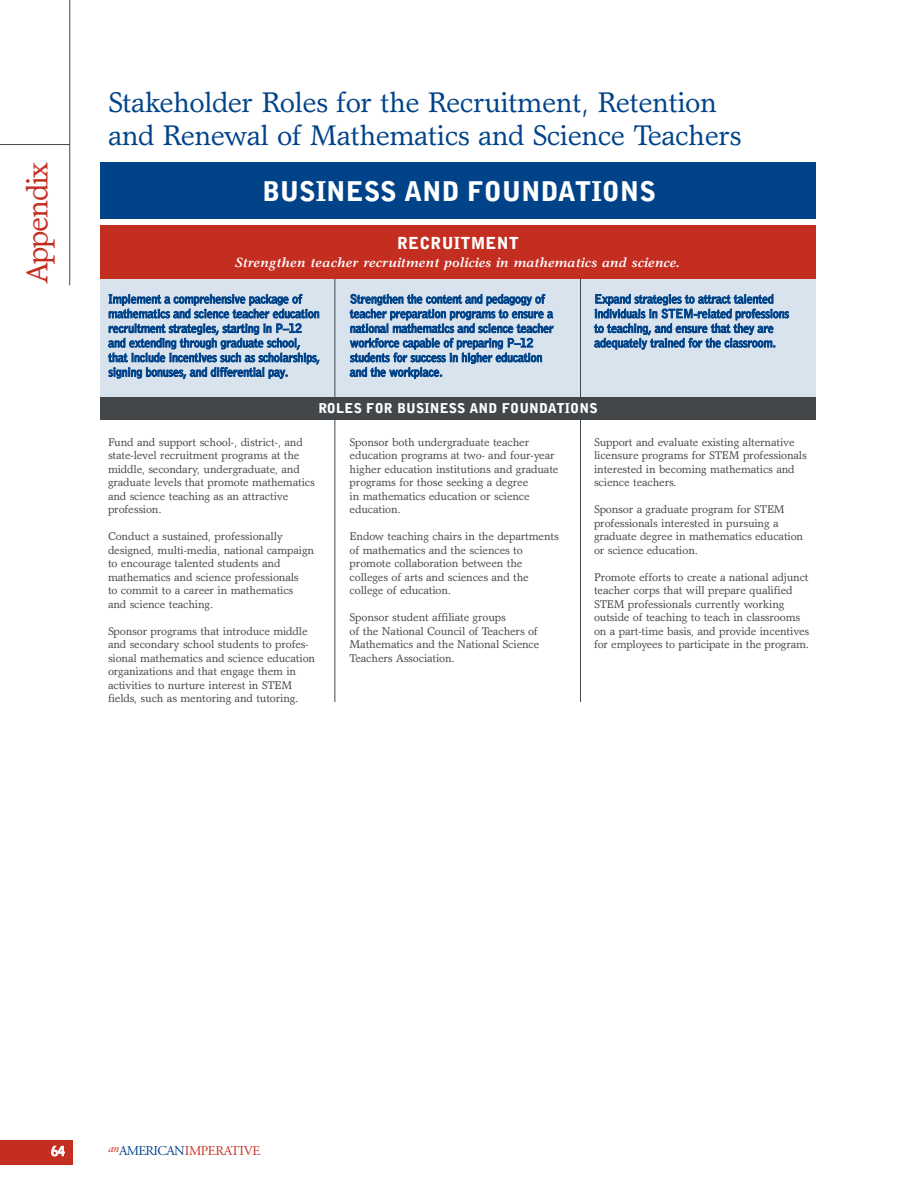
<style>
.page{position:relative;width:918px;height:1188px;background:#fff}
.page>*{position:absolute;margin:0;border:0;box-sizing:border-box;transform-origin:0 0}
.t1{font:30.45px "Garth Graphic";letter-spacing:-.05em;color:#c42e21}
.t2{font:28.65px/33px "Garth Graphic";letter-spacing:-.02em;color:#004389}
.t3{font:900 27px "Bell Gothic";color:#fff}
.t4{font:900 16.5px "Bell Gothic";letter-spacing:.01em;color:#fff}
.t5{font:italic 700 13.5px "Garth Graphic";letter-spacing:.01em;color:#fff}
.t6{font:900 13.5px "Bell Gothic";letter-spacing:.01em;color:#fff}
.t7{font:13.5px "Adobe Garamond";letter-spacing:-.035em;color:#c42e21}
.t8{font:700 12.75px "Bell Gothic";color:#fff}
.t9{font:700 12px/14.7px "Bell Gothic";letter-spacing:-.02em;color:#004389}
.t10{font:11.25px/13.5px "Garth Graphic";letter-spacing:-.015em;color:#434749}
.s1{color:#004389}
</style>
<div class="page">
<div style="left:100px;top:251px;width:716px;height:159px;background:#d9e3ed"></div>
<div style="left:0;top:1141px;width:73px;height:24px;background:#c42e21"></div>
<hr style="left:69px;top:0;width:1px;height:285px;background:#434749">
<hr style="left:0;top:144px;width:70px;height:1px;background:#434749">
<hr style="left:335px;top:232px;width:1px;height:470px;background:#434749">
<div style="left:100px;top:162px;width:716px;height:57px;background:#004389"></div>
<hr style="left:580px;top:235px;width:1px;height:467px;background:#434749">
<div style="left:100px;top:226px;width:716px;height:53px;background:#c42e21"></div>
<div style="left:100px;top:397px;width:716px;height:22px;background:#434749"></div>
<h1 class="t1" style="left:26px;top:284px;width:124px;rotate:-90deg">Appendix</h1>
<h2 class="t2" style="left:108px;top:88px;width:635px">Stakeholder Roles for the Recruitment, Retention and Renewal of Mathematics and Science Teachers</h2>
<h3 class="t3" style="left:262px;top:181px;width:395px">BUSINESS AND FOUNDATIONS</h3>
<h3 class="t4" style="left:397px;top:237px;width:123px">RECRUITMENT</h3>
<p class="t5" style="left:235px;top:257px;width:447px">Strengthen teacher recruitment policies in mathematics and science.</p>
<p class="t9" style="left:108px;top:292px;width:213px">Implement a comprehensive package of mathematics and science teacher education recruitment strategies, starting in P–12 and extending through graduate school, that include incentives such as scholarships, signing bonuses, and differential pay.</p>
<p class="t9" style="left:350px;top:292px;width:205px">Strengthen the content and pedagogy of teacher preparation programs to ensure a national mathematics and science teacher workforce capable of preparing P–12 students for success in higher education and the workplace.</p>
<p class="t9" style="left:594px;top:292px;width:196px">Expand strategies to attract talented individuals in STEM-related professions to teaching, and ensure that they are adequately trained for the classroom.</p>
<p class="t6" style="left:318px;top:403px;width:281px">ROLES FOR BUSINESS AND FOUNDATIONS</p>
<p class="t10" style="left:108px;top:436px;width:208px">Fund and support school-, district-, and state-level recruitment programs at the middle, secondary, undergraduate, and graduate levels that promote mathematics and science teaching as an attractive profession.</p>
<p class="t10" style="left:108px;top:531px;width:208px">Conduct a sustained, professionally designed, multi-media, national campaign to encourage talented students and mathematics and science professionals<br>to commit to a career in mathematics and science teaching.</p>
<p class="t10" style="left:108px;top:625px;width:209px">Sponsor programs that introduce middle and secondary school students to profes&shy;sional mathematics and science education organizations and that engage them in activities to nurture interest in STEM fields, such as mentoring and tutoring.</p>
<p class="t10" style="left:350px;top:436px;width:210px">Sponsor both undergraduate teacher education programs at two- and four-year higher education institutions and graduate programs for those seeking a degree<br>in mathematics education or science education.</p>
<p class="t10" style="left:350px;top:531px;width:211px">Endow teaching chairs in the departments of mathematics and the sciences to promote collaboration between the colleges of arts and sciences and the college of education.</p>
<p class="t10" style="left:350px;top:612px;width:191px">Sponsor student affiliate groups<br>of the National Council of Teachers of Mathematics and the National Science Teachers Association.</p>
<p class="t10" style="left:594px;top:436px;width:214px">Support and evaluate existing alternative licensure programs for STEM professionals interested in becoming mathematics and science teachers.</p>
<p class="t10" style="left:594px;top:504px;width:211px">Sponsor a graduate program for STEM professionals interested in pursuing a graduate degree in mathematics education or science education.</p>
<p class="t10" style="left:594px;top:571px;width:217px">Promote efforts to create a national adjunct teacher corps that will prepare qualified STEM professionals currently working outside of teaching to teach in classrooms on a part-time basis, and provide incentives for employees to participate in the program.</p>
<p class="t8" style="left:51px;top:1146px;width:15px">64</p>
<p class="t7" style="left:108px;top:1146px;width:153px"><sup>an</sup><span class="s1">AMERICAN</span>IMPERATIVE</p>
</div>
